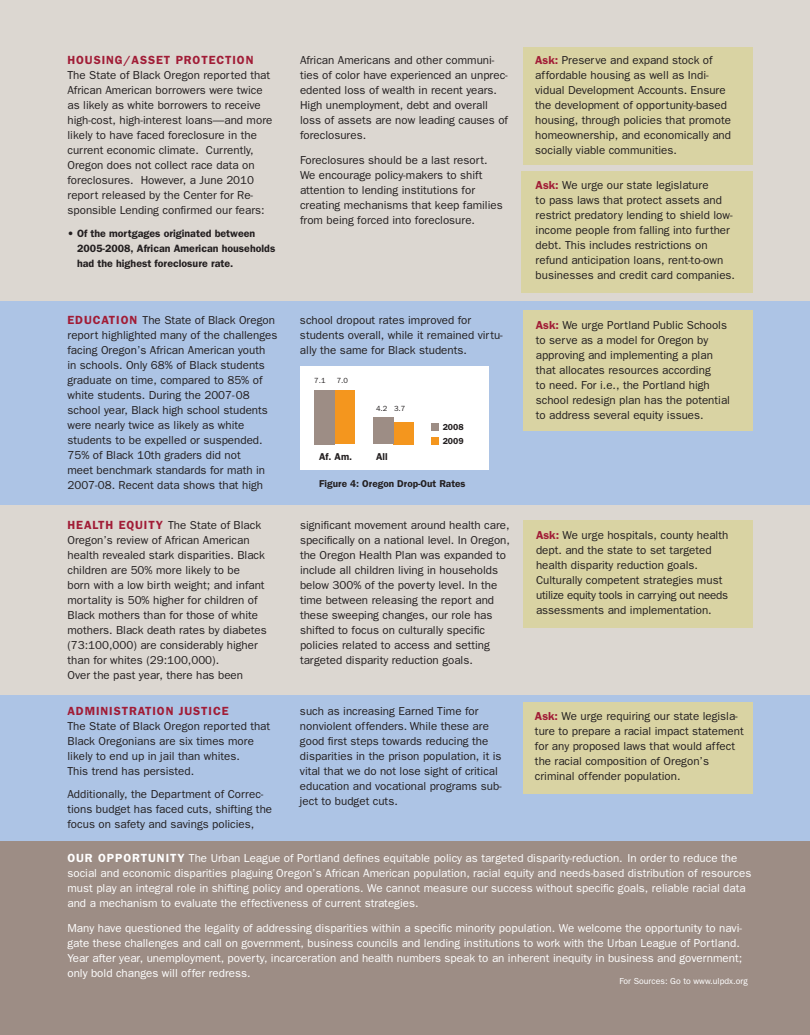
<style>
.page{position:relative;width:810px;height:1035px;background:#d9d3cc}
.page>*{position:absolute;margin:0;border:0;box-sizing:border-box;transform-origin:0 0}
.t1{font:600 11.88px "Franklin Gothic";letter-spacing:.075em;color:#a11c36}
.t2{font:600 11.88px "Franklin Gothic";color:#fff}
.t3{font:11.5px/15px "Franklin Gothic";color:#231f20}
.t4{font:11.5px/15px "Franklin Gothic";color:#fff}
.t5{font:600 10.62px/15px "Franklin Gothic";color:#231f20}
.t6{font:600 10px "Franklin Gothic";color:#231f20}
.t7{font:8.75px "Franklin Gothic";color:#fff}
.t8{font:600 8.75px/14px "Franklin Gothic";color:#231f20}
.t9{font:7.5px "Franklin Gothic";color:#231f20}
.s1{font-weight:600;font-size:11.88px;color:#a11c36}
.s2{font-weight:600;color:#a11c36}
</style>
<div class="page">
<div style="left:0;top:301px;width:810px;height:204px;background:#adc4e5"></div>
<div style="left:0;top:696px;width:810px;height:164px;background:#adc4e5"></div>
<div style="left:0;top:841px;width:810px;height:194px;background:#9d8d85"></div>
<div style="left:523px;top:702px;width:230px;height:91px;background:#d9d3a3"></div>
<div style="left:523px;top:47px;width:230px;height:118px;background:#d9d3a3"></div>
<div style="left:522px;top:171px;width:231px;height:121px;background:#d9d3a3"></div>
<div style="left:523px;top:520px;width:230px;height:108px;background:#d9d3a3"></div>
<div style="left:523px;top:310px;width:230px;height:121px;background:#d9d3a3"></div>
<div style="left:300px;top:366px;width:188px;height:104px;background:#fff"></div>
<div style="left:335px;top:391px;width:20px;height:53px;background:#f4961e"></div>
<div style="left:315px;top:390px;width:20px;height:54px;background:#9d8d85"></div>
<div style="left:394px;top:422px;width:20px;height:22px;background:#f4961e"></div>
<div style="left:373px;top:418px;width:21px;height:26px;background:#9d8d85"></div>
<div style="left:431px;top:423px;width:8px;height:8px;background:#9d8d85"></div>
<div style="left:431px;top:437px;width:8px;height:7px;background:#f4961e"></div>
<p class="t1" style="left:68px;top:53px;width:188px">HOUSING/ASSET PROTECTION</p>
<p class="t3" style="left:68px;top:68px;width:206px">The State of Black Oregon reported that African American borrowers were twice as likely as white borrowers to receive high-cost, high-interest loans—and more likely to have faced foreclosure in the current economic climate. Currently, Oregon does not collect race data on foreclosures. However, a June 2010 report released by the Center for Re&shy;sponsible Lending confirmed our fears:</p>
<p class="t5" style="left:77px;top:226px;width:200px;text-indent:-10px">• Of the mortgages originated between<br>2005-2008, African American households had the highest foreclosure rate.</p>
<p class="t3" style="left:300px;top:53px;width:210px">African Americans and other communi&shy;ties of color have experienced an unprec&shy;edented loss of wealth in recent years.<br>High unemployment, debt and overall loss of assets are now leading causes of foreclosures.</p>
<p class="t3" style="left:300px;top:153px;width:204px">Foreclosures should be a last resort.<br>We encourage policy-makers to shift attention to lending institutions for creating mechanisms that keep families from being forced into foreclosure.</p>
<p class="t3" style="left:67px;top:313px;width:212px"><span class="s1">EDUCATION</span> The State of Black Oregon report highlighted many of the challenges facing Oregon’s African American youth<br>in schools. Only 68% of Black students graduate on time, compared to 85% of white students. During the 2007-08 school year, Black high school students were nearly twice as likely as white students to be expelled or suspended.<br>75% of Black 10th graders did not<br>meet benchmark standards for math in 2007-08. Recent data shows that high</p>
<p class="t3" style="left:300px;top:312px;width:204px">school dropout rates improved for students overall, while it remained virtu&shy;ally the same for Black students.</p>
<p class="t9" style="left:314px;top:376px;width:13px">7.1</p>
<p class="t9" style="left:337px;top:376px;width:13px">7.0</p>
<p class="t9" style="left:376px;top:404px;width:31px">4.2 3.7</p>
<p class="t8" style="left:443px;top:420px;width:23px">2008<br>2009</p>
<p class="t6" style="left:319px;top:450px;width:34px">Af. Am.</p>
<p class="t6" style="left:376px;top:450px;width:13px">All</p>
<p class="t6" style="left:319px;top:478px;width:148px">Figure 4: Oregon Drop-Out Rates</p>
<p class="t3" style="left:68px;top:518px;width:201px"><span class="s1">HEALTH EQUITY</span> The State of Black Oregon’s review of African American health revealed stark disparities. Black children are 50% more likely to be<br>born with a low birth weight; and infant mortality is 50% higher for children of Black mothers than for those of white mothers. Black death rates by diabetes (73:100,000) are considerably higher than for whites (29:100,000).<br>Over the past year, there has been</p>
<p class="t3" style="left:300px;top:517px;width:211px">significant movement around health care, specifically on a national level. In Oregon, the Oregon Health Plan was expanded to include all children living in households below 300% of the poverty level. In the time between releasing the report and these sweeping changes, our role has shifted to focus on culturally specific policies related to access and setting targeted disparity reduction goals.</p>
<p class="t1" style="left:68px;top:704px;width:163px">ADMINISTRATION JUSTICE</p>
<p class="t3" style="left:68px;top:719px;width:204px">The State of Black Oregon reported that Black Oregonians are six times more likely to end up in jail than whites.<br>This trend has persisted.</p>
<p class="t3" style="left:68px;top:786px;width:206px">Additionally, the Department of Correc&shy;tions budget has faced cuts, shifting the focus on safety and savings policies,</p>
<p class="t3" style="left:300px;top:704px;width:203px">such as increasing Earned Time for nonviolent offenders. While these are good first steps towards reducing the disparities in the prison population, it is vital that we do not lose sight of critical education and vocational programs sub&shy;ject to budget cuts.</p>
<p class="t3" style="left:535px;top:53px;width:197px"><span class="s2">Ask:</span> Preserve and expand stock of affordable housing as well as Indi&shy;vidual Development Accounts. Ensure the development of opportunity-based housing, through policies that promote homeownership, and economically and socially viable communities.</p>
<p class="t3" style="left:536px;top:178px;width:201px"><span class="s2">Ask:</span> We urge our state legislature<br>to pass laws that protect assets and restrict predatory lending to shield low&shy;income people from falling into further debt. This includes restrictions on refund anticipation loans, rent-to-own businesses and credit card companies.</p>
<p class="t3" style="left:536px;top:317px;width:196px"><span class="s2">Ask:</span> We urge Portland Public Schools to serve as a model for Oregon by approving and implementing a plan that allocates resources according<br>to need. For i.e., the Portland high school redesign plan has the potential to address several equity issues.</p>
<p class="t3" style="left:536px;top:527px;width:194px"><span class="s2">Ask:</span> We urge hospitals, county health dept. and the state to set targeted health disparity reduction goals.<br>Culturally competent strategies must utilize equity tools in carrying out needs assessments and implementation.</p>
<p class="t3" style="left:535px;top:709px;width:210px"><span class="s2">Ask:</span> We urge requiring our state legisla&shy;ture to prepare a racial impact statement for any proposed laws that would affect the racial composition of Oregon’s criminal offender population.</p>
<p class="t2" style="left:68px;top:851px;width:10px">our</p>
<p class="t2" style="left:98px;top:851px;width:9px">opportunity</p>
<p class="t4" style="left:68px;top:851px;width:685px;text-indent:121px">The Urban League of Portland defines equitable policy as targeted disparity-reduction. In order to reduce the social and economic disparities plaguing Oregon’s African American population, racial equity and needs-based distribution of resources must play an integral role in shifting policy and operations. We cannot measure our success without specific goals, reliable racial data and a mechanism to evaluate the effectiveness of current strategies.</p>
<p class="t4" style="left:68px;top:921px;width:676px">Many have questioned the legality of addressing disparities within a specific minority population. We welcome the opportunity to navi&shy;gate these challenges and call on government, business councils and lending institutions to work with the Urban League of Portland.<br>Year after year, unemployment, poverty, incarceration and health numbers speak to an inherent inequity in business and government; only bold changes will offer redress.</p>
<p class="t7" style="left:619px;top:976px;width:130px">For Sources: Go to www.ulpdx.org</p>
</div>
